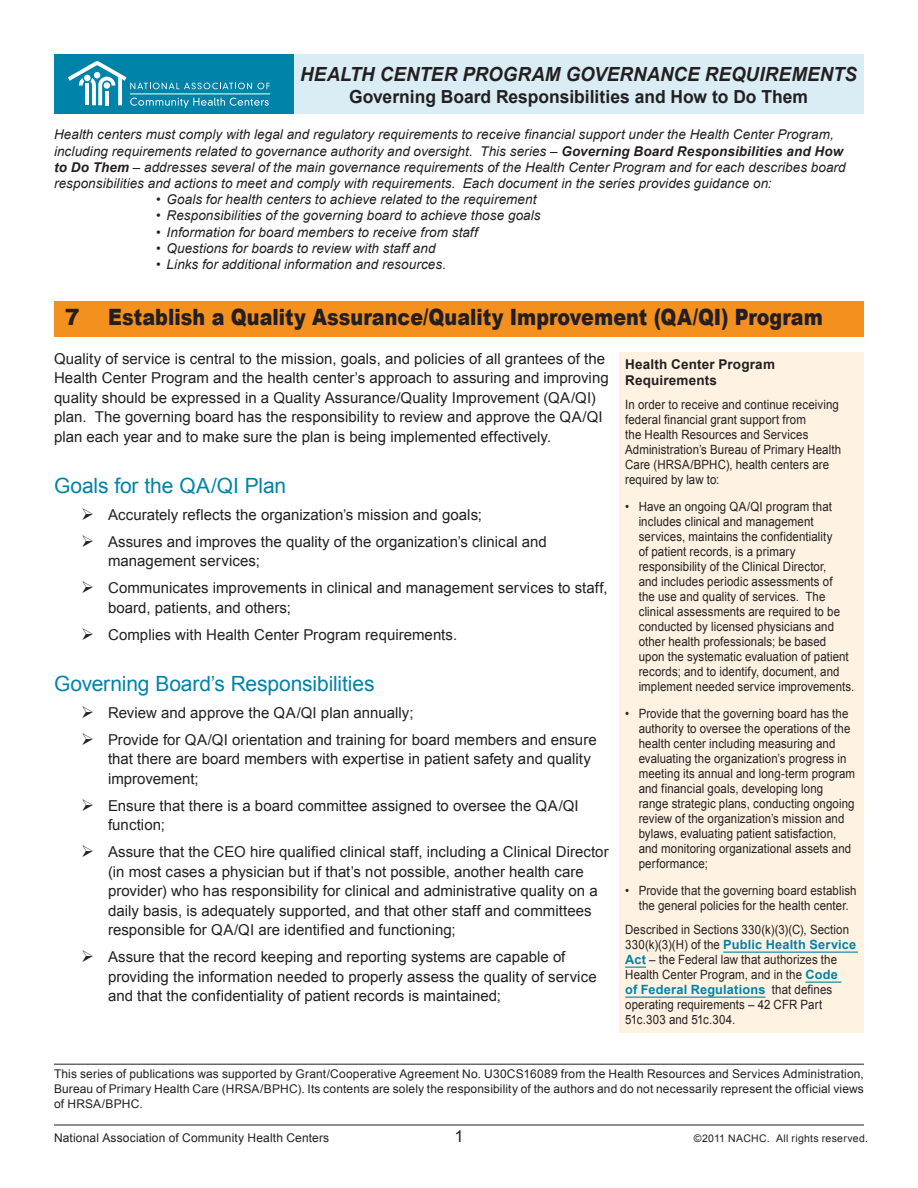
<style>
.page{position:relative;width:918px;height:1188px;background:#fff}
.page>*{position:absolute;margin:0;border:0;box-sizing:border-box;transform-origin:0 0}
.NEW_title{font:900 22.5px "Arial";letter-spacing:.005em;color:#231f20;scale:.85 1}
.NEW_title-2{font:900 22.5px "Arial";letter-spacing:.005em;color:#231f20}
.GBG_hd_1{font:21px "Arial";letter-spacing:-.005em;color:#0083a9}
.t1{font:italic 700 19.5px "Arial";letter-spacing:.005em;color:#231f20;scale:.96 1}
.t2{font:700 18px "Arial";color:#231f20}
.Vin{font:16.5px "Arial";color:#231f20}
.NEW_text_bul{font:15px/19.5px "Arial";letter-spacing:.005em;color:#231f20}
.NEW_opening_body_tex{font:15px/19.5px "Arial";letter-spacing:.005em;color:#231f20}
.GBG_info_header{font:italic 13.5px/16.2px "Arial";letter-spacing:.005em;color:#231f20}
.NEW_require_hd{font:700 13.5px/16.5px "Arial";letter-spacing:.01em;color:#231f20}
.NEW_require_bul{font:12.75px/15px "Arial";letter-spacing:.01em;color:#231f20;scale:.9 1}
.NEW_require_text{font:12.75px/15px "Arial";letter-spacing:.01em;color:#231f20;scale:.9 1}
.Body_Text{font:12px/15px "Arial";letter-spacing:.01em;color:#231f20;text-align:justify}
.Vin-2{font:12px "Arial";letter-spacing:.015em;color:#231f20}
.V2_res_bul{font:10.5px "Arial";letter-spacing:.03em;color:#231f20}
.s1{font-weight:700}
.s2{font-weight:700;color:#0083a9}
</style>
<div class="page">
<div style="left:293px;top:54px;width:571px;height:59px;background:#dbedf4"></div>
<div style="left:54px;top:54px;width:239px;height:59px;background:#0083a9"></div>
<svg style="left:68px;top:61px;width:202px;height:47px"></svg>
<hr style="left:130px;top:94px;width:140px;height:1px;background:#fff">
<div style="left:54px;top:301px;width:810px;height:36px;background:#f4901d"></div>
<div style="left:619px;top:353px;width:245px;height:680px;background:#fef2e3"></div>
<hr style="left:723px;top:952px;width:135px;height:1px;background:#0083a9">
<svg style="left:625px;top:967px;width:21px;height:1px"></svg>
<hr style="left:805px;top:982px;width:36px;height:1px;background:#0083a9">
<hr style="left:625px;top:997px;width:141px;height:1px;background:#0083a9">
<hr style="left:54px;top:1064px;width:810px;height:1px;background:#231f20">
<hr style="left:54px;top:1125px;width:810px;height:1px;background:#231f20">
<p class="t1" style="left:300px;top:61px;width:582px">HEALTH CENTER PROGRAM GOVERNANCE REQUIREMENTS</p>
<p class="t2" style="left:349px;top:85px;width:460px">Governing Board Responsibilities and How to Do Them</p>
<p class="GBG_info_header" style="left:54px;top:127px;width:793px">Health centers must comply with legal and regulatory requirements to receive financial support under the Health Center Program, including requirements related to governance authority and oversight. This series – <span class="s1">Governing Board Responsibilities and How to Do Them</span> – addresses several of the main governance requirements of the Health Center Program and for each describes board responsibilities and actions to meet and comply with requirements. Each document in the series provides guidance on:</p>
<p class="GBG_info_header" style="left:156px;top:192px;width:382px">• Goals for health centers to achieve related to the requirement</p>
<p class="GBG_info_header" style="left:156px;top:208px;width:386px">• Responsibilities of the governing board to achieve those goals</p>
<p class="GBG_info_header" style="left:156px;top:224px;width:324px">• Information for board members to receive from staff</p>
<p class="GBG_info_header" style="left:156px;top:240px;width:281px">• Questions for boards to review with staff and</p>
<p class="GBG_info_header" style="left:156px;top:256px;width:292px">• Links for additional information and resources.</p>
<p class="NEW_title-2" style="left:65px;top:301px;width:17px">7</p>
<p class="NEW_title" style="left:108px;top:301px;width:842px">Establish a Quality Assurance/Quality Improvement (QA/QI) Program</p>
<p class="NEW_opening_body_tex" style="left:54px;top:349px;width:556px">Quality of service is central to the mission, goals, and policies of all grantees of the Health Center Program and the health center’s approach to assuring and improving quality should be expressed in a Quality Assurance/Quality Improvement (QA/QI) plan. The governing board has the responsibility to review and approve the QA/QI plan each year and to make sure the plan is being implemented effectively.</p>
<p class="GBG_hd_1" style="left:54px;top:472px;width:234px">Goals for the QA/QI Plan</p>
<p class="NEW_text_bul" style="left:81px;top:505px;width:403px">➢ Accurately reflects the organization’s mission and goals;</p>
<p class="NEW_text_bul" style="left:108px;top:532px;width:440px;text-indent:-27px">➢ Assures and improves the quality of the organization’s clinical and management services;</p>
<p class="NEW_text_bul" style="left:108px;top:578px;width:501px;text-indent:-27px">➢ Communicates improvements in clinical and management services to staff, board, patients, and others;</p>
<p class="NEW_text_bul" style="left:81px;top:625px;width:378px">➢ Complies with Health Center Program requirements.</p>
<p class="GBG_hd_1" style="left:54px;top:670px;width:322px">Governing Board’s Responsibilities</p>
<p class="NEW_text_bul" style="left:81px;top:703px;width:334px">➢ Review and approve the QA/QI plan annually;</p>
<p class="NEW_text_bul" style="left:108px;top:730px;width:490px;text-indent:-27px">➢ Provide for QA/QI orientation and training for board members and ensure that there are board members with expertise in patient safety and quality improvement;</p>
<p class="NEW_text_bul" style="left:108px;top:796px;width:472px;text-indent:-27px">➢ Ensure that there is a board committee assigned to oversee the QA/QI function;</p>
<p class="NEW_text_bul" style="left:108px;top:842px;width:502px;text-indent:-27px">➢ Assure that the CEO hire qualified clinical staff, including a Clinical Director (in most cases a physician but if that’s not possible, another health care provider) who has responsibility for clinical and administrative quality on a daily basis, is adequately supported, and that other staff and committees responsible for QA/QI are identified and functioning;</p>
<p class="NEW_text_bul" style="left:108px;top:947px;width:490px;text-indent:-27px">➢ Assure that the record keeping and reporting systems are capable of providing the information needed to properly assess the quality of service and that the confidentiality of patient records is maintained;</p>
<p class="NEW_require_hd" style="left:625px;top:356px;width:151px">Health Center Program<br>Requirements</p>
<p class="NEW_require_text" style="left:625px;top:397px;width:241px">In order to receive and continue receiving federal financial grant support from<br>the Health Resources and Services Administration’s Bureau of Primary Health Care (HRSA/BPHC), health centers are required by law to:</p>
<p class="NEW_require_bul" style="left:639px;top:499px;width:241px;text-indent:-14px">• Have an ongoing QA/QI program that includes clinical and management services, maintains the confidentiality<br>of patient records, is a primary responsibility of the Clinical Director,<br>and includes periodic assessments of<br>the use and quality of services. The clinical assessments are required to be conducted by licensed physicians and other health professionals; be based upon the systematic evaluation of patient records; and to identify, document, and implement needed service improvements.</p>
<p class="NEW_require_bul" style="left:639px;top:706px;width:242px;text-indent:-14px">• Provide that the governing board has the authority to oversee the operations of the health center including measuring and evaluating the organization’s progress in meeting its annual and long-term program and financial goals, developing long range strategic plans, conducting ongoing review of the organization’s mission and bylaws, evaluating patient satisfaction, and monitoring organizational assets and performance;</p>
<p class="NEW_require_bul" style="left:625px;top:883px;width:259px;text-align:center">• Provide that the governing board establish the general policies for the health center.</p>
<p class="NEW_require_text" style="left:625px;top:922px;width:258px">Described in Sections 330(k)(3)(C), Section 330(k)(3)(H) of the <span class="s2">Public Health Service Act</span> – the Federal law that authorizes the Health Center Program, and in the <span class="s2">Code<br>of Federal Regulations</span> that defines operating requirements – 42 CFR Part 51c.303 and 51c.304.</p>
<p class="Body_Text" style="left:54px;top:1066px;width:811px">This series of publications was supported by Grant/Cooperative Agreement No. U30CS16089 from the Health Resources and Services Administration, Bureau of Primary Health Care (HRSA/BPHC). Its contents are solely the responsibility of the authors and do not necessarily represent the official views of HRSA/BPHC.</p>
<p class="Vin-2" style="left:54px;top:1130px;width:277px">National Association of Community Health Centers</p>
<p class="Vin" style="left:454px;top:1126px;width:11px">1</p>
<p class="V2_res_bul" style="left:694px;top:1131px;width:176px">©2011 NACHC. All rights reserved.</p>
</div>
